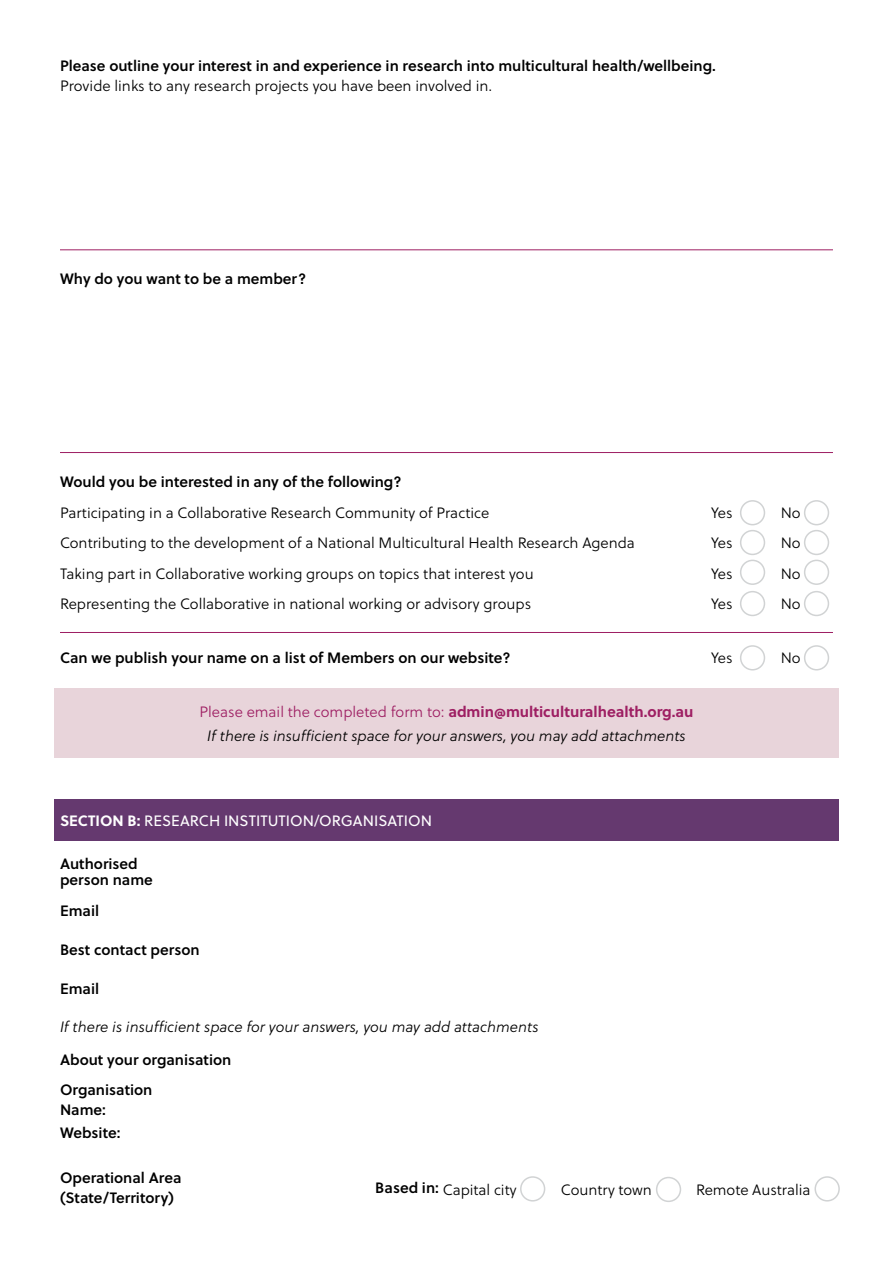
<style>
.page{position:relative;width:893px;height:1263px;background:#fff}
.page>*{position:absolute;margin:0;border:0;box-sizing:border-box;transform-origin:0 0}
.t1{font:15px "Soleil Lt";color:#000}
.t2{font:15px/16.2px "Soleil Sb";color:#000}
.t3{font:italic 15px "Soleil Lt";color:#000}
.t4{font:700 15px "Soleil";color:#9e1f63}
.t5{font:15px "Soleil";color:#fff}
.s1{font-family:"Soleil Lt";font-weight:400}
.s2{font-weight:700}
.s3{font-family:"Soleil Sb"}
</style>
<div class="page">
<div style="left:740px;top:500px;width:25px;height:25px;border:2px solid #d1d3d4;border-radius:50%"></div>
<div style="left:740px;top:530px;width:25px;height:25px;border:2px solid #d1d3d4;border-radius:50%"></div>
<div style="left:740px;top:560px;width:25px;height:25px;border:2px solid #d1d3d4;border-radius:50%"></div>
<div style="left:740px;top:591px;width:25px;height:25px;border:2px solid #d1d3d4;border-radius:50%"></div>
<div style="left:740px;top:645px;width:25px;height:25px;border:2px solid #d1d3d4;border-radius:50%"></div>
<div style="left:804px;top:500px;width:25px;height:25px;border:2px solid #d1d3d4;border-radius:50%"></div>
<div style="left:804px;top:530px;width:25px;height:25px;border:2px solid #d1d3d4;border-radius:50%"></div>
<div style="left:804px;top:560px;width:25px;height:25px;border:2px solid #d1d3d4;border-radius:50%"></div>
<div style="left:804px;top:591px;width:25px;height:25px;border:2px solid #d1d3d4;border-radius:50%"></div>
<div style="left:804px;top:645px;width:25px;height:25px;border:2px solid #d1d3d4;border-radius:50%"></div>
<div style="left:520px;top:1176px;width:25px;height:25px;border:2px solid #d1d3d4;border-radius:50%"></div>
<div style="left:656px;top:1177px;width:25px;height:25px;border:2px solid #d1d3d4;border-radius:50%"></div>
<div style="left:814px;top:1176px;width:26px;height:25px;border:2px solid #d1d3d4;border-radius:50%"></div>
<div style="left:54px;top:689px;width:785px;height:69px;background:#e8d4da"></div>
<hr style="left:60px;top:250px;width:773px;height:1px;background:#9e1f63">
<hr style="left:60px;top:452px;width:773px;height:1px;background:#9e1f63">
<hr style="left:60px;top:632px;width:773px;height:1px;background:#9e1f63">
<div style="left:54px;top:800px;width:785px;height:41px;background:#65396f"></div>
<p class="t2" style="left:60px;top:57px;width:657px">Please outline your interest in and experience in research into multicultural health/wellbeing.</p>
<p class="t1" style="left:60px;top:75px;width:434px">Provide links to any research projects you have been involved in.</p>
<p class="t2" style="left:60px;top:270px;width:248px">Why do you want to be a member?</p>
<p class="t2" style="left:60px;top:473px;width:343px">Would you be interested in any of the following?</p>
<p class="t1" style="left:60px;top:502px;width:431px">Participating in a Collaborative Research Community of Practice</p>
<p class="t1" style="left:711px;top:502px;width:23px">Yes</p>
<p class="t1" style="left:781px;top:502px;width:21px">No</p>
<p class="t1" style="left:60px;top:532px;width:576px">Contributing to the development of a National Multicultural Health Research Agenda</p>
<p class="t1" style="left:711px;top:532px;width:23px">Yes</p>
<p class="t1" style="left:781px;top:532px;width:21px">No</p>
<p class="t1" style="left:60px;top:563px;width:475px">Taking part in Collaborative working groups on topics that interest you</p>
<p class="t1" style="left:711px;top:563px;width:23px">Yes</p>
<p class="t1" style="left:781px;top:563px;width:21px">No</p>
<p class="t1" style="left:60px;top:594px;width:473px">Representing the Collaborative in national working or advisory groups</p>
<p class="t1" style="left:711px;top:594px;width:23px">Yes</p>
<p class="t1" style="left:781px;top:594px;width:21px">No</p>
<p class="t2" style="left:60px;top:649px;width:452px">Can we publish your name on a list of Members on our website?</p>
<p class="t1" style="left:711px;top:648px;width:23px">Yes</p>
<p class="t1" style="left:781px;top:648px;width:21px">No</p>
<p class="t4" style="left:199px;top:700px;width:496px"><span class="s1">Please email the completed form to:</span> admin@multiculturalhealth.org.au</p>
<p class="t3" style="left:207px;top:725px;width:480px">If there is insufficient space for your answers, you may add attachments</p>
<p class="t5" style="left:60px;top:809px;width:374px"><span class="s2">SECTION B:</span> RESEARCH INSTITUTION/ORGANISATION</p>
<p class="t2" style="left:60px;top:855px;width:94px">Authorised person name</p>
<p class="t2" style="left:60px;top:902px;width:41px">Email</p>
<p class="t2" style="left:60px;top:941px;width:141px">Best contact person</p>
<p class="t2" style="left:60px;top:980px;width:41px">Email</p>
<p class="t3" style="left:60px;top:1016px;width:480px">If there is insufficient space for your answers, you may add attachments</p>
<p class="t2" style="left:60px;top:1043px;width:173px;line-height:30.6px">About your organisation<br>Organisation</p>
<p class="t2" style="left:60px;top:1097px;width:62px;line-height:23.2px">Name:<br>Website:</p>
<p class="t2" style="left:60px;top:1167px;width:123px;line-height:19.5px">Operational Area (State/Territory)</p>
<p class="t1" style="left:375px;top:1179px;width:143px"><span class="s3">Based in:</span> Capital city</p>
<p class="t1" style="left:561px;top:1179px;width:93px">Country town</p>
<p class="t1" style="left:696px;top:1179px;width:116px">Remote Australia</p>
</div>
